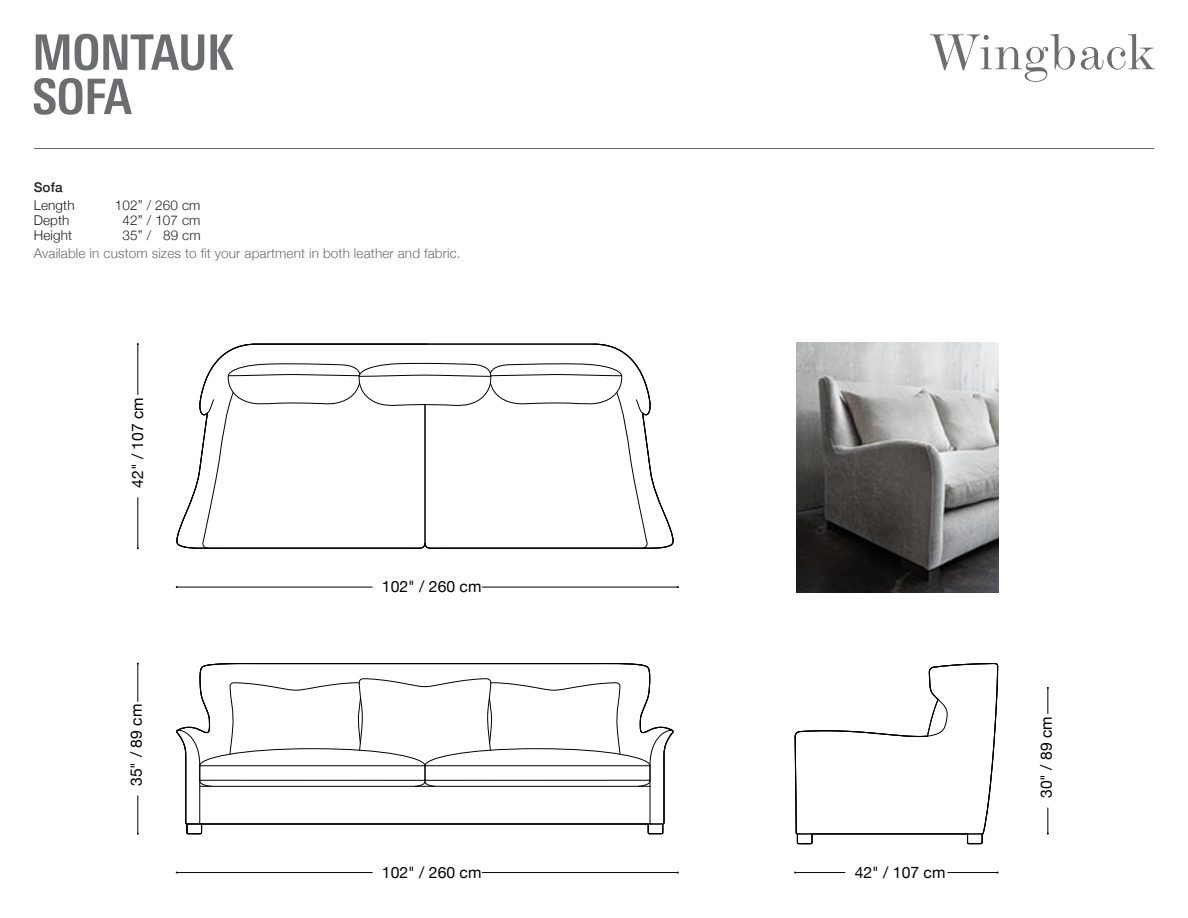
<style>
.page{position:relative;width:1188px;height:918px;background:#fff}
.page>*{position:absolute;margin:0;border:0;box-sizing:border-box;transform-origin:0 0}
.t1{font:expanded 51.45px "Modern MT Pro";color:#6c6d70}
.t2{font:15.75px "Helvetica Neue";color:#000}
.t3{font:300 13.5px "Helvetica Neue";letter-spacing:.01em;color:#6c6d70}
.t4{font:300 13.5px "Helvetica Neue";letter-spacing:.01em;color:#231f20}
.t5{font:500 13.5px "Helvetica Neue";color:#231f20}
</style>
<div class="page">
<hr style="left:34px;top:148px;width:1120px;height:1px;background:#6c6d70">
<hr style="left:177px;top:587px;width:195px;height:1px;background:#000">
<hr style="left:482px;top:587px;width:196px;height:1px;background:#000">
<hr style="left:138px;top:498px;width:1px;height:50px;background:#000">
<hr style="left:138px;top:344px;width:1px;height:51px;background:#000">
<hr style="left:177px;top:872px;width:195px;height:1px;background:#000">
<hr style="left:482px;top:872px;width:196px;height:1px;background:#000">
<hr style="left:138px;top:796px;width:1px;height:38px;background:#000">
<hr style="left:138px;top:664px;width:1px;height:37px;background:#000">
<svg style="left:1047px;top:808px;width:2px;height:27px"></svg>
<svg style="left:1047px;top:687px;width:2px;height:27px"></svg>
<hr style="left:795px;top:872px;width:50px;height:1px;background:#000">
<hr style="left:948px;top:872px;width:50px;height:1px;background:#000">
<svg style="left:176px;top:344px;width:498px;height:205px"></svg>
<svg style="left:795px;top:662px;width:203px;height:182px"></svg>
<hr style="left:256px;top:344px;width:171px;height:1px;background:#000">
<svg style="left:176px;top:663px;width:498px;height:172px"></svg>
<svg style="left:34px;top:78px;width:98px;height:37px"></svg>
<svg style="left:36px;top:34px;width:198px;height:36px"></svg>
<img style="left:796px;top:342px;width:203px;height:250px">
<p class="t5" style="left:34px;top:177px;width:30px">Sofa</p>
<p class="t4" style="left:34px;top:195px;width:42px">Length</p>
<p class="t4" style="left:115px;top:195px;width:87px">102” / 260 cm</p>
<p class="t4" style="left:34px;top:210px;width:37px">Depth</p>
<p class="t4" style="left:123px;top:210px;width:80px">42” / 107 cm</p>
<p class="t4" style="left:34px;top:225px;width:40px">Height</p>
<p class="t4" style="left:123px;top:225px;width:80px">35” / 89 cm</p>
<p class="t3" style="left:34px;top:243px;width:428px">Available in custom sizes to fit your apartment in both leather and fabric.</p>
<p class="t2" style="left:126px;top:488px;width:92px;rotate:-90deg">42" / 107 cm</p>
<p class="t2" style="left:125px;top:786px;width:84px;rotate:-90deg">35" / 89 cm</p>
<p class="t2" style="left:382px;top:575px;width:101px">102" / 260 cm</p>
<p class="t2" style="left:382px;top:861px;width:101px">102" / 260 cm</p>
<p class="t1" style="left:929px;top:21px;width:228px">Wingback</p>
<p class="t2" style="left:855px;top:861px;width:92px">42" / 107 cm</p>
<p class="t2" style="left:1035px;top:798px;width:84px;rotate:-90deg">30" / 89 cm</p>
</div>
